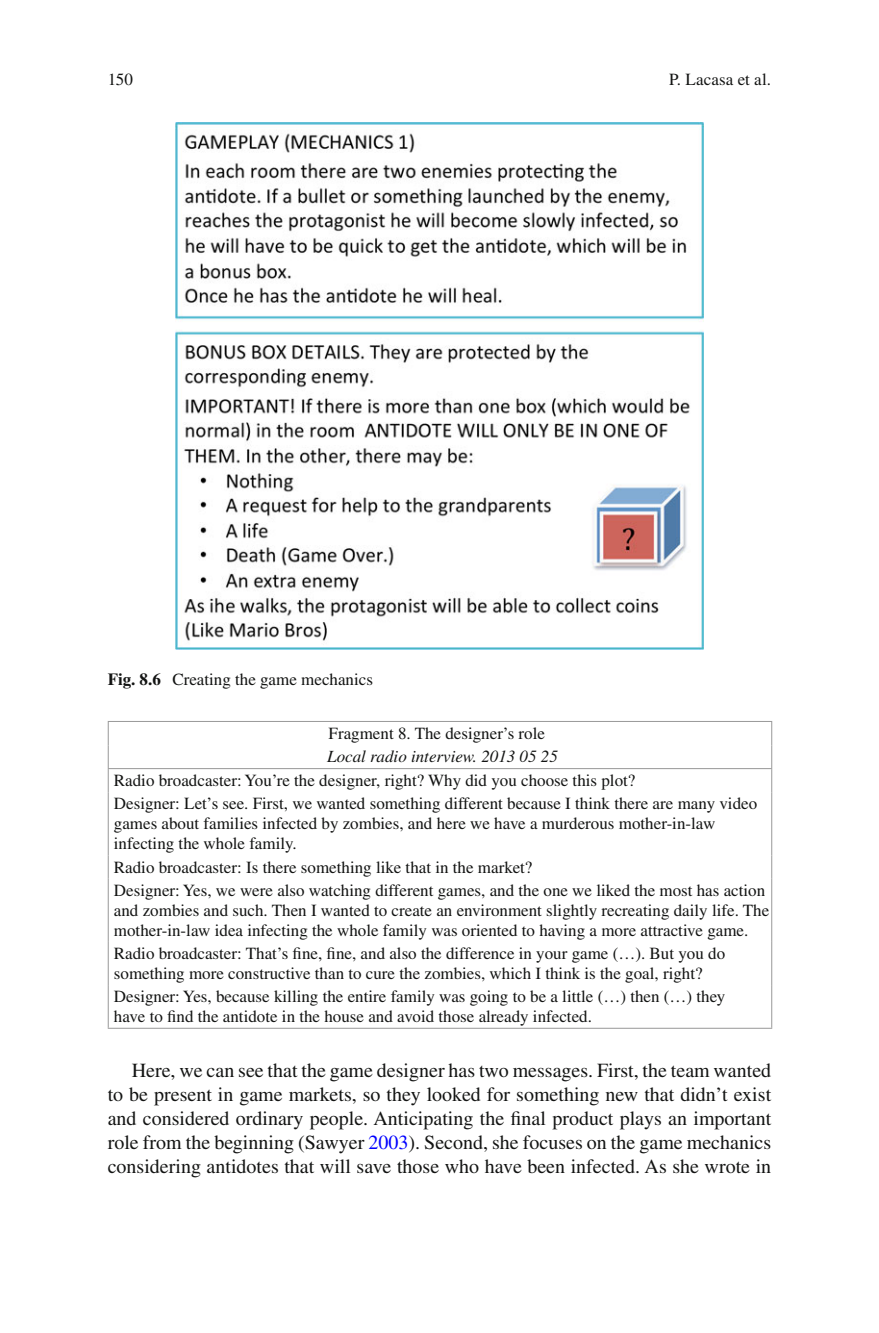
<style>
.page{position:relative;width:879px;height:1333px;background:#fff}
.page>*{position:absolute;margin:0;border:0;box-sizing:border-box;transform-origin:0 0}
.t1{font:20px/24px "Jdcxgy Kmmjsc Times";color:#131413;text-align:justify}
.t2{font:17px/20px "Jdcxgy Kmmjsc Times";color:#131413}
.t3{font:italic 17px "Hjfmnl Gwnqkm Times";color:#131413}
.s1{font-family:"Ykpwsm Bvvdfn Times";font-weight:700}
.s2{color:#00f}
</style>
<div class="page">
<hr style="left:108px;top:721px;width:664px;height:1px;background:#989898">
<svg style="left:108px;top:722px;width:1px;height:70px"></svg>
<svg style="left:771px;top:722px;width:1px;height:70px"></svg>
<hr style="left:108px;top:792px;width:1px;height:63px;background:#989898">
<hr style="left:771px;top:792px;width:1px;height:63px;background:#989898">
<svg style="left:108px;top:855px;width:1px;height:23px"></svg>
<svg style="left:771px;top:855px;width:1px;height:23px"></svg>
<hr style="left:108px;top:878px;width:1px;height:63px;background:#989898">
<hr style="left:771px;top:878px;width:1px;height:63px;background:#989898">
<hr style="left:108px;top:941px;width:1px;height:44px;background:#989898">
<hr style="left:771px;top:941px;width:1px;height:44px;background:#989898">
<hr style="left:108px;top:985px;width:1px;height:42px;background:#989898">
<hr style="left:771px;top:985px;width:1px;height:42px;background:#989898">
<hr style="left:108px;top:1027px;width:664px;height:1px;background:#989898">
<hr style="left:108px;top:768px;width:664px;height:1px;background:#989898">
<img style="left:175px;top:122px;width:528px;height:527px">
<p class="t2" style="left:108px;top:71px;width:27px">150</p>
<p class="t2" style="left:108px;top:670px;width:267px"><span class="s1">Fig. 8.6</span> Creating the game mechanics</p>
<p class="t2" style="left:669px;top:71px;width:104px">P. Lacasa et al.</p>
<p class="t2" style="left:329px;top:725px;width:218px">Fragment 8. The designer’s role</p>
<p class="t3" style="left:327px;top:750px;width:232px">Local radio interview. 2013 05 25</p>
<p class="t2" style="left:114px;top:770px;width:645px;line-height:23.2px">Radio broadcaster: You’re the designer, right? Why did you choose this plot?<br>Designer: Let’s see. First, we wanted something different because I think there are many video</p>
<p class="t2" style="left:114px;top:815px;width:603px">games about families infected by zombies, and here we have a murderous mother-in-law infecting the whole family.</p>
<p class="t2" style="left:114px;top:856px;width:653px;line-height:23.2px">Radio broadcaster: Is there something like that in the market?<br>Designer: Yes, we were also watching different games, and the one we liked the most has action</p>
<p class="t2" style="left:114px;top:901px;width:657px">and zombies and such. Then I wanted to create an environment slightly recreating daily life. The mother-in-law idea infecting the whole family was oriented to having a more attractive game.</p>
<p class="t2" style="left:114px;top:944px;width:613px">Radio broadcaster: That’s fine, fine, and also the difference in your game (…). But you do something more constructive than to cure the zombies, which I think is the goal, right?</p>
<p class="t2" style="left:114px;top:987px;width:613px">Designer: Yes, because killing the entire family was going to be a little (…) then (…) they have to find the antidote in the house and avoid those already infected.</p>
<p class="t1" style="left:108px;top:1059px;width:665px;text-indent:24px">Here, we can see that the game designer has two messages. First, the team wanted to be present in game markets, so they looked for something new that didn’t exist and considered ordinary people. Anticipating the final product plays an important role from the beginning (Sawyer <span class="s2">2003</span> ). Second, she focuses on the game mechanics considering antidotes that will save those who have been infected. As she wrote in</p>
</div>
